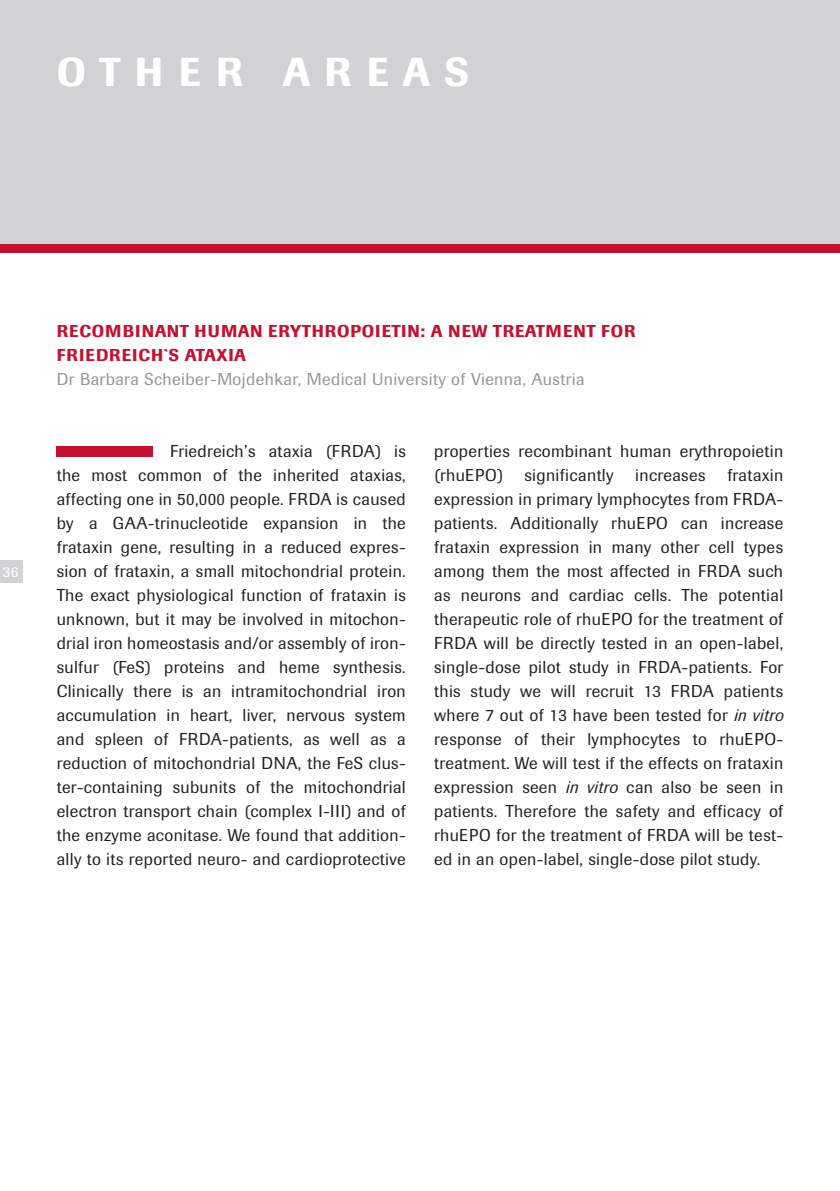
<style>
.page{position:relative;width:840px;height:1191px;background:#fff}
.page>*{position:absolute;margin:0;border:0;box-sizing:border-box;transform-origin:0 0}
.t1{font:500 40px "Imago";letter-spacing:.35em;color:#fff}
.t2{font:17px/24px "Imago";letter-spacing:.02em;color:#231f20;text-align:justify}
.t3{font:500 17px/24px "Imago";letter-spacing:.05em;color:#c41130}
.t4{font:17px "Imago";letter-spacing:.025em;color:#939598}
.t5{font:15px "Imago";color:#fff}
.s1{font-style:italic}
</style>
<div class="page">
<div style="left:0;top:560px;width:23px;height:22px;background:#d1d2d4"></div>
<div style="left:57px;top:446px;width:96px;height:11px;background:#c41130"></div>
<div style="left:0;top:1px;width:839px;height:243px;background:#d1d2d4"></div>
<div style="left:0;top:244px;width:839px;height:9px;background:#c41130"></div>
<h1 class="t1" style="left:57px;top:57px;width:413px">OTHER AREAS</h1>
<p class="t5" style="left:3px;top:566px;width:17px">36</p>
<p class="t3" style="left:57px;top:320px;width:580px">RECOMBINANT HUMAN ERYTHROPOIETIN: A NEW TREATMENT FOR<br>FRIEDREICH`S ATAXIA</p>
<p class="t4" style="left:57px;top:373px;width:529px">Dr Barbara Scheiber-Mojdehkar, Medical University of Vienna, Austria</p>
<p class="t2" style="left:57px;top:440px;width:350px;text-indent:113px">Friedreich’s ataxia (FRDA) is the most common of the inherited ataxias, affecting one in 50,000 people. FRDA is caused by a GAA-trinucleotide expansion in the frataxin gene, resulting in a reduced expres&shy;sion of frataxin, a small mitochondrial protein.<br>The exact physiological function of frataxin is unknown, but it may be involved in mitochon&shy;drial iron homeostasis and/or assembly of iron&shy;sulfur (FeS) proteins and heme synthesis.<br>Clinically there is an intramitochondrial iron accumulation in heart, liver, nervous system and spleen of FRDA-patients, as well as a reduction of mitochondrial DNA, the FeS clus&shy;ter-containing subunits of the mitochondrial electron transport chain (complex I-III) and of the enzyme aconitase. We found that addition&shy;ally to its reported neuro- and cardioprotective</p>
<p class="t2" style="left:434px;top:440px;width:350px">properties recombinant human erythropoietin (rhuEPO)</p>
<p class="t2" style="left:434px;top:464px;width:350px;text-indent:293px">frataxin expression in primary lymphocytes from FRDA&shy;patients. Additionally rhuEPO can increase frataxin expression in many other cell types among them the most affected in FRDA such as neurons and cardiac cells. The potential therapeutic role of rhuEPO for the treatment of FRDA will be directly tested in an open-label, single-dose pilot study in FRDA-patients. For this study we will recruit 13 FRDA patients where 7 out of 13 have been tested for <span class="s1">in vitro </span>response of their lymphocytes to rhuEPO&shy;treatment. We will test if the effects on frataxin expression seen <span class="s1">in vitro</span> can also be seen in patients. Therefore the safety and efficacy of rhuEPO for the treatment of FRDA will be test&shy;ed in an open-label, single-dose pilot study.</p>
<p class="t2" style="left:524px;top:464px;width:91px">significantly</p>
<p class="t2" style="left:635px;top:464px;width:72px">increases</p>
</div>
